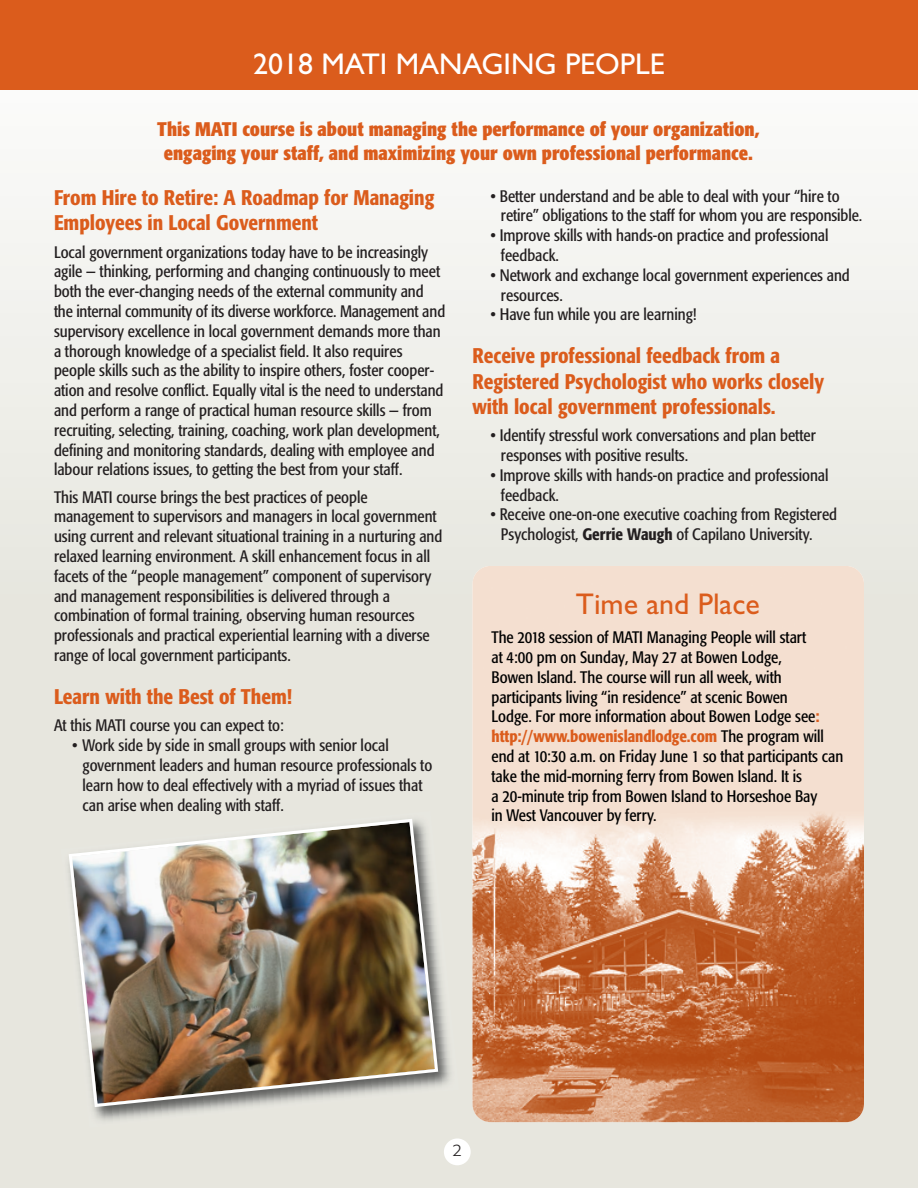
<style>
.page{position:relative;width:918px;height:1188px;background:#fff}
.page>*{position:absolute;margin:0;border:0;box-sizing:border-box;transform-origin:0 0}
.t1{font:30px "Gill Sans";color:#fff}
.t2{font:30px "Gill Sans";color:#db5c1c}
.t3{font:500 condensed 21px/25.2px "Formata";color:#db5c1c}
.t4{font:700 condensed 19.5px/23.4px "Formata";color:#db5c1c;text-align:center}
.t5{font:condensed 16.5px/19.8px "Formata";color:#231f20}
.t6{font:condensed 16.5px/19.8px "Formata";color:#000}
.t7{font:300 16.5px "Formata";color:#231f20}
.s1{font-weight:500}
.s2{font-weight:500;color:#db5c1c}
</style>
<div class="page">
<div style="left:0;top:585px;width:918px;height:603px;background:#e7e6de"></div>
<div style="left:0;top:1px;width:918px;height:593px;background:#f1f1ed"></div>
<div style="left:0;top:0;width:918px;height:90px;background:#db5c1c"></div>
<div style="left:444px;top:1138px;width:27px;height:27px;background:#fff;border-radius:50%"></div>
<img style="left:472px;top:566px;width:392px;height:556px;border-radius:18px">
<img style="left:93px;top:974px;width:358px;height:147px">
<img style="left:68px;top:819px;width:372px;height:290px">
<h1 class="t1" style="left:253px;top:53px;width:413px">2018 MATI MANAGING PEOPLE</h1>
<p class="t4" style="left:157px;top:119px;width:604px">This MATI course is about managing the performance of your organization, engaging your staff, and maximizing your own professional performance.</p>
<p class="t3" style="left:54px;top:187px;width:382px">From Hire to Retire: A Roadmap for Managing<br>Employees in Local Government</p>
<p class="t5" style="left:54px;top:243px;width:393px">Local government organizations today have to be increasingly agile — thinking, performing and changing continuously to meet both the ever-changing needs of the external community and the internal community of its diverse workforce. Management and supervisory excellence in local government demands more than a thorough knowledge of a specialist field. It also requires people skills such as the ability to inspire others, foster cooper&shy;ation and resolve conflict. Equally vital is the need to understand and perform a range of practical human resource skills — from recruiting, selecting, training, coaching, work plan development, defining and monitoring standards, dealing with employee and labour relations issues, to getting the best from your staff.</p>
<p class="t5" style="left:54px;top:488px;width:390px">This MATI course brings the best practices of people management to supervisors and managers in local government using current and relevant situational training in a nurturing and relaxed learning environment. A skill enhancement focus in all facets of the “people management” component of supervisory and management responsibilities is delivered through a combination of formal training, observing human resources professionals and practical experiential learning with a diverse range of local government participants.</p>
<p class="t3" style="left:54px;top:686px;width:240px">Learn with the Best of Them!</p>
<p class="t5" style="left:54px;top:717px;width:231px">At this MATI course you can expect to:</p>
<p class="t5" style="left:82px;top:737px;width:351px;text-indent:-10px">• Work side by side in small groups with senior local government leaders and human resource professionals to learn how to deal effectively with a myriad of issues that can arise when dealing with staff.</p>
<p class="t5" style="left:501px;top:187px;width:363px;text-indent:-10px">• Better understand and be able to deal with your “hire to retire” obligations to the staff for whom you are responsible.</p>
<p class="t5" style="left:501px;top:227px;width:329px;text-indent:-10px">• Improve skills with hands-on practice and professional feedback.</p>
<p class="t5" style="left:501px;top:266px;width:350px;text-indent:-10px">• Network and exchange local government experiences and resources.</p>
<p class="t5" style="left:490px;top:306px;width:208px">• Have fun while you are learning!</p>
<p class="t3" style="left:472px;top:345px;width:353px">Receive professional feedback from a<br>Registered Psychologist who works closely with local government professionals.</p>
<p class="t5" style="left:501px;top:427px;width:316px;text-indent:-10px">• Identify stressful work conversations and plan better responses with positive results.</p>
<p class="t5" style="left:501px;top:466px;width:329px;text-indent:-10px">• Improve skills with hands-on practice and professional feedback.</p>
<p class="t5" style="left:501px;top:506px;width:338px;text-indent:-10px">• Receive one-on-one executive coaching from Registered<br>Psychologist, <span class="s1">Gerrie Waugh</span> of Capilano University.</p>
<h1 class="t2" style="left:576px;top:593px;width:185px">Time and Place</h1>
<p class="t6" style="left:492px;top:629px;width:353px">The 2018 session of MATI Managing People will start<br>at 4:00 pm on Sunday, May 27 at Bowen Lodge,<br>Bowen Island. The course will run all week, with participants living “in residence” at scenic Bowen<br>Lodge. For more information about Bowen Lodge see<span class="s2">: http://www.bowenislandlodge.com</span> The program will end at 10:30 a.m. on Friday June 1 so that participants can take the mid-morning ferry from Bowen Island. It is<br>a 20-minute trip from Bowen Island to Horseshoe Bay<br>in West Vancouver by ferry.</p>
<p class="t7" style="left:452px;top:1144px;width:11px">2</p>
</div>
